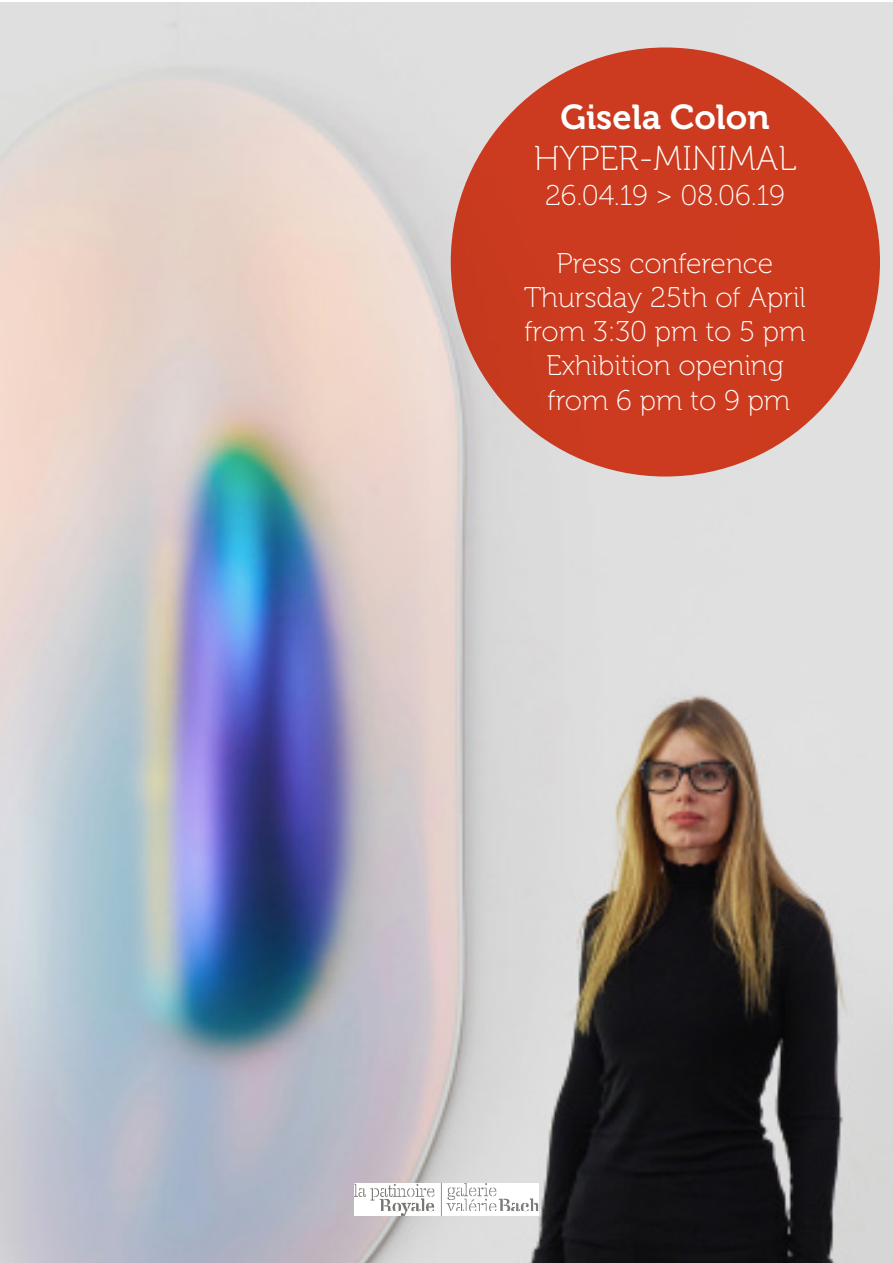
<style>
.page{position:relative;width:893px;height:1263px;background:#fff}
.page>*{position:absolute;margin:0;border:0;box-sizing:border-box;transform-origin:0 0}
.t1{font:34.5px "Museo 100";color:#fff}
.t2{font:34.5px "Museo 700";color:#fff}
.t3{font:28.5px "Museo 100";color:#fff}
</style>
<div class="page">
<img style="left:0;top:2px;width:893px;height:1261px">
<div style="left:451px;top:47px;width:429px;height:429px;background:#cc3b1f;border-radius:50%"></div>
<img style="left:355px;top:1183px;width:183px;height:33px">
<p class="t2" style="left:560px;top:98px;width:211px">Gisela Colon</p>
<p class="t1" style="left:534px;top:140px;width:264px">HYPER-MINIMAL</p>
<p class="t3" style="left:545px;top:180px;width:241px">26.04.19 &gt; 08.06.19</p>
<p class="t3" style="left:557px;top:248px;width:218px">Press conference</p>
<p class="t3" style="left:524px;top:282px;width:283px">Thursday 25th of April</p>
<p class="t3" style="left:524px;top:316px;width:283px">from 3:30 pm to 5 pm</p>
<p class="t3" style="left:546px;top:350px;width:239px">Exhibition opening</p>
<p class="t3" style="left:547px;top:385px;width:244px">from 6 pm to 9 pm</p>
</div>
